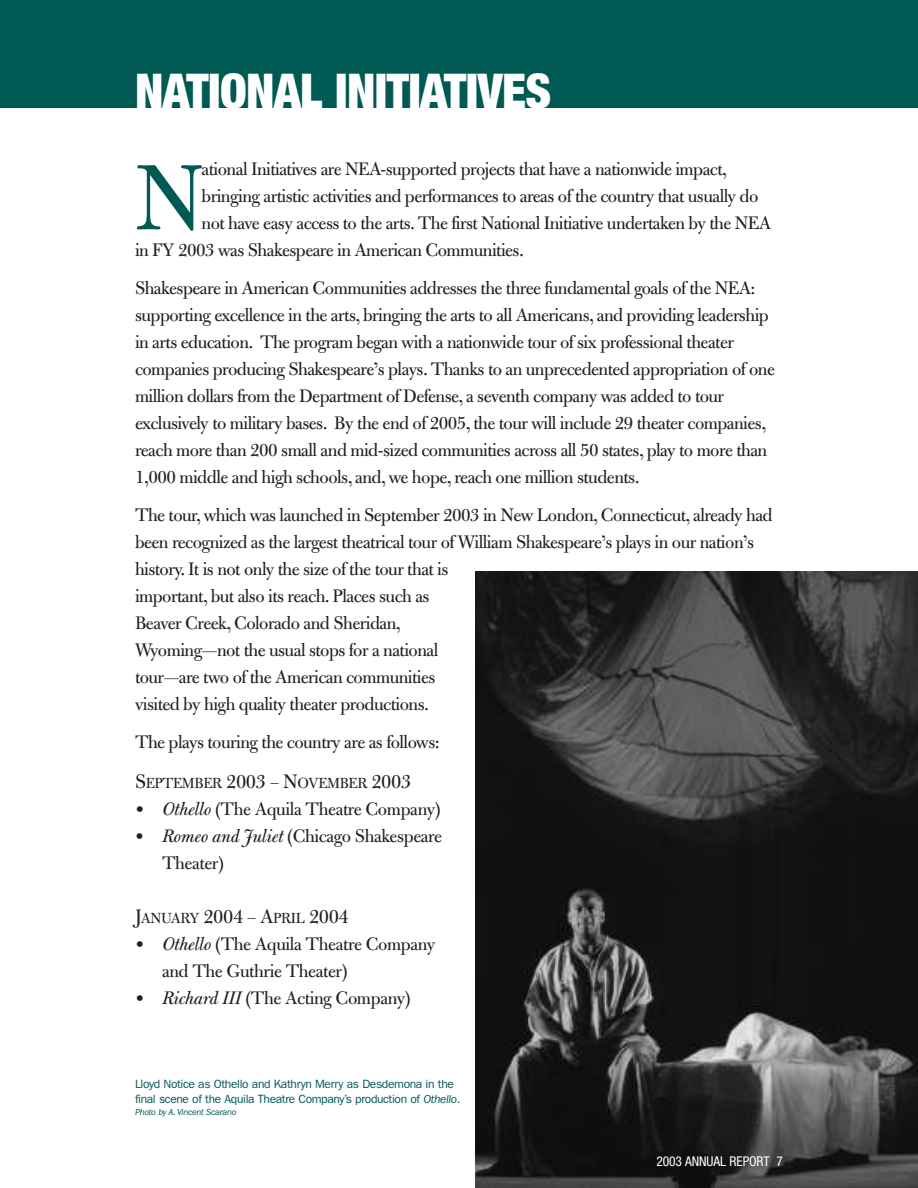
<style>
.page{position:relative;width:918px;height:1188px;background:#fff}
.page>*{position:absolute;margin:0;border:0;box-sizing:border-box;transform-origin:0 0}
.t1{font:99.45px "Bulmer";color:#005953}
.t2{font:900 condensed 48px "Helvetica Neue";letter-spacing:-.01em;color:#fff}
.t3{font:21px "Bulmer";letter-spacing:-.02em;color:#231f20}
.t4{font:19.5px/27px "Bulmer";letter-spacing:-.025em;color:#231f20}
.t5{font:15.75px "Bulmer";letter-spacing:-.025em;color:#231f20}
.t6{font:condensed 13.5px "Helvetica Neue";letter-spacing:-.005em;color:#fff}
.t7{font:12px/15px "Franklin Gothic";letter-spacing:-.03em;color:#005953}
.t8{font:italic 9px "Franklin Gothic";letter-spacing:-.03em;color:#005953}
.s1{font-size:21px}
.s2{font-style:italic}
.s3{font-size:15.75px}
</style>
<div class="page">
<div style="left:0;top:0;width:918px;height:108px;background:#005953"></div>
<img style="left:475px;top:572px;width:443px;height:616px">
<h2 class="t2" style="left:135px;top:73px;width:418px">NATIONAL INITIATIVES</h2>
<h1 class="t1" style="left:135px;top:162px;width:71px">N</h1>
<p class="t4" style="left:202px;top:158px;width:527px">ational Initiatives are NEA-supported projects that have a nationwide impact,</p>
<p class="t4" style="left:202px;top:185px;width:558px">bringing artistic activities and performances to areas of the country that usually do</p>
<p class="t4" style="left:202px;top:212px;width:571px">not have easy access to the arts. The first National Initiative undertaken by the NEA</p>
<p class="t4" style="left:135px;top:239px;width:391px">in FY 2003 was Shakespeare in American Communities.</p>
<p class="t4" style="left:135px;top:276px;width:642px">Shakespeare in American Communities addresses the three fundamental goals of the NEA: supporting excellence in the arts, bringing the arts to all Americans, and providing leadership in arts education. The program began with a nationwide tour of six professional theater companies producing Shakespeare’s plays. Thanks to an unprecedented appropriation of one million dollars from the Department of Defense, a seventh company was added to tour exclusively to military bases. By the end of 2005, the tour will include 29 theater companies, reach more than 200 small and mid-sized communities across all 50 states, play to more than 1,000 middle and high schools, and, we hope, reach one million students.</p>
<p class="t4" style="left:135px;top:503px;width:639px">The tour, which was launched in September 2003 in New London, Connecticut, already had been recognized as the largest theatrical tour of William Shakespeare’s plays in our nation’s history. It is not only the size of the tour that is<br>important, but also its reach. Places such as<br>Beaver Creek, Colorado and Sheridan,<br>Wyoming—not the usual stops for a national<br>tour—are two of the American communities<br>visited by high quality theater productions.</p>
<p class="t4" style="left:135px;top:730px;width:306px">The plays touring the country are as follows:</p>
<p class="t5" style="left:135px;top:778px;width:278px"><span class="s1">S</span>EPTEMBER <span class="s1">2003 – N</span>OVEMBER <span class="s1">2003</span></p>
<p class="t4" style="left:135px;top:798px;width:307px">• <span class="s2">Othello</span> (The Aquila Theatre Company)</p>
<p class="t4" style="left:162px;top:825px;width:282px;text-indent:-27px">• <span class="s2">Romeo and Juliet</span> (Chicago Shakespeare<br>Theater)</p>
<p class="t3" style="left:135px;top:909px;width:215px">J<span class="s3">ANUARY</span> 2004 – A<span class="s3">PRIL</span> 2004</p>
<p class="t4" style="left:162px;top:933px;width:275px;text-indent:-27px">• <span class="s2">Othello</span> (The Aquila Theatre Company and The Guthrie Theater)</p>
<p class="t4" style="left:135px;top:987px;width:277px">• <span class="s2">Richard III</span> (The Acting Company)</p>
<p class="t7" style="left:135px;top:1078px;width:327px">Lloyd Notice as Othello and Kathryn Merry as Desdemona in the final scene of the Aquila Theatre Company’s production of <span class="s2">Othello</span>.</p>
<p class="t8" style="left:135px;top:1109px;width:103px">Photo by A. Vincent Scarano</p>
<p class="t6" style="left:656px;top:1157px;width:128px">2003 ANNUAL REPORT 7</p>
</div>
